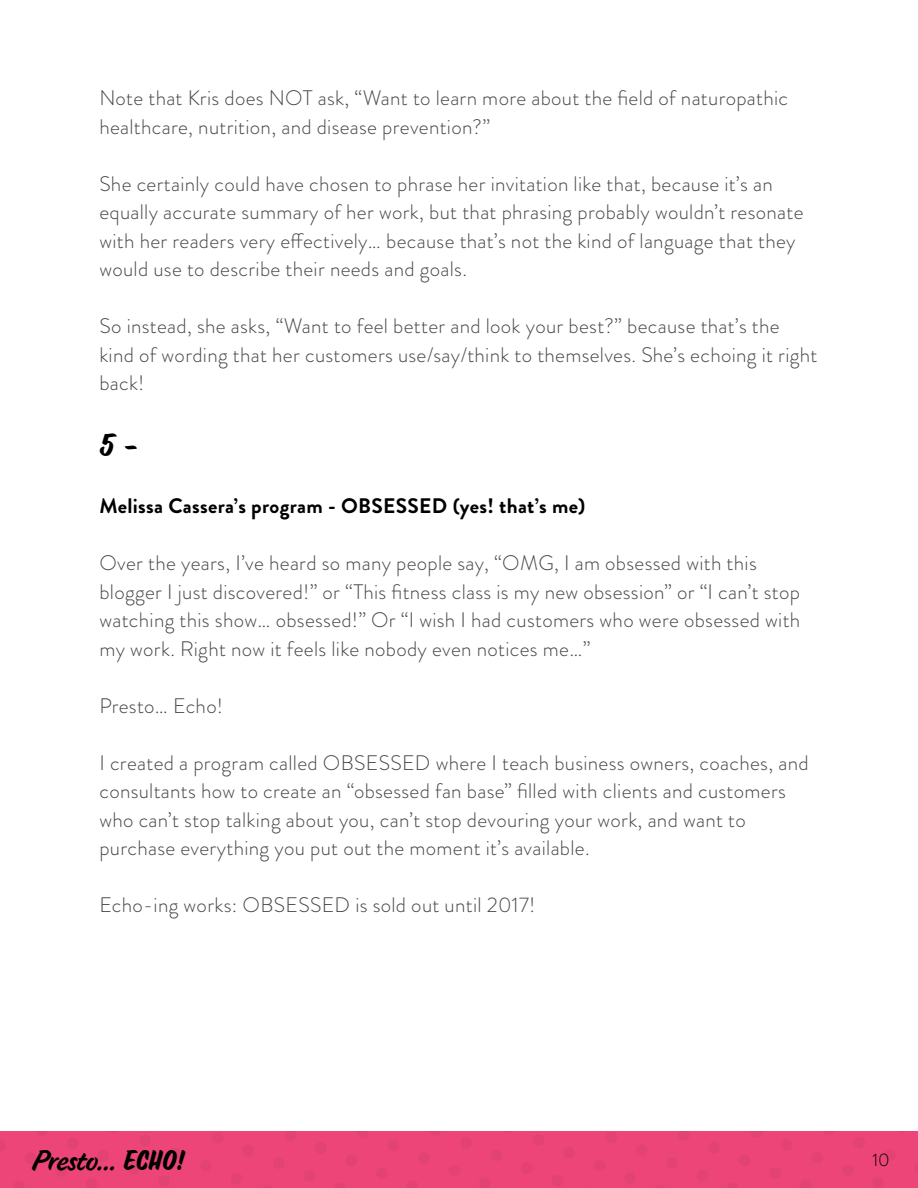
<style>
.page{position:relative;width:918px;height:1188px;background:#fff}
.page>*{position:absolute;margin:0;border:0;box-sizing:border-box;transform-origin:0 0}
.t1{font:30px "Suti";color:#000}
.t2{font:300 27.45px "Tasty";letter-spacing:-.01em;color:#000}
.t3{font:300 21px/28.5px "Brandon Grotesque";letter-spacing:.015em;color:#464647}
.t4{font:700 21px "Brandon Grotesque";letter-spacing:.015em;color:#000}
.t5{font:300 18px "Brandon Grotesque";color:#000}
.s1{font-family:"Suti";font-weight:400}
</style>
<div class="page">
<img style="left:0;top:1132px;width:918px;height:56px">
<p class="t3" style="left:99px;top:84px;width:690px">Note that Kris does NOT ask, “Want to learn more about the field of naturopathic healthcare, nutrition, and disease prevention?”</p>
<p class="t3" style="left:99px;top:170px;width:706px">She certainly could have chosen to phrase her invitation like that, because it’s an equally accurate summary of her work, but that phrasing probably wouldn’t resonate with her readers very effectively… because that’s not the kind of language that they would use to describe their needs and goals.</p>
<p class="t3" style="left:99px;top:312px;width:720px">So instead, she asks, “Want to feel better and look your best?” because that’s the kind of wording that her customers use/say/think to themselves. She’s echoing it right back!</p>
<h1 class="t1" style="left:99px;top:420px;width:40px">5 -</h1>
<p class="t4" style="left:99px;top:492px;width:488px">Melissa Cassera’s program - OBSESSED (yes! that’s me)</p>
<p class="t3" style="left:99px;top:549px;width:702px">Over the years, I’ve heard so many people say, “OMG, I am obsessed with this blogger I just discovered!” or “This fitness class is my new obsession” or “I can’t stop watching this show… obsessed!” Or “I wish I had customers who were obsessed with my work. Right now it feels like nobody even notices me…”</p>
<p class="t3" style="left:99px;top:692px;width:125px">Presto… Echo!</p>
<p class="t3" style="left:99px;top:749px;width:711px">I created a program called OBSESSED where I teach business owners, coaches, and consultants how to create an “obsessed fan base” filled with clients and customers who can’t stop talking about you, can’t stop devouring your work, and want to purchase everything you put out the moment it’s available.</p>
<p class="t3" style="left:99px;top:891px;width:438px">Echo-ing works: OBSESSED is sold out until 2017!</p>
<h2 class="t2" style="left:31px;top:1144px;width:156px">Presto... <span class="s1">ECHO!</span></h2>
<p class="t5" style="left:873px;top:1147px;width:19px">10</p>
</div>
